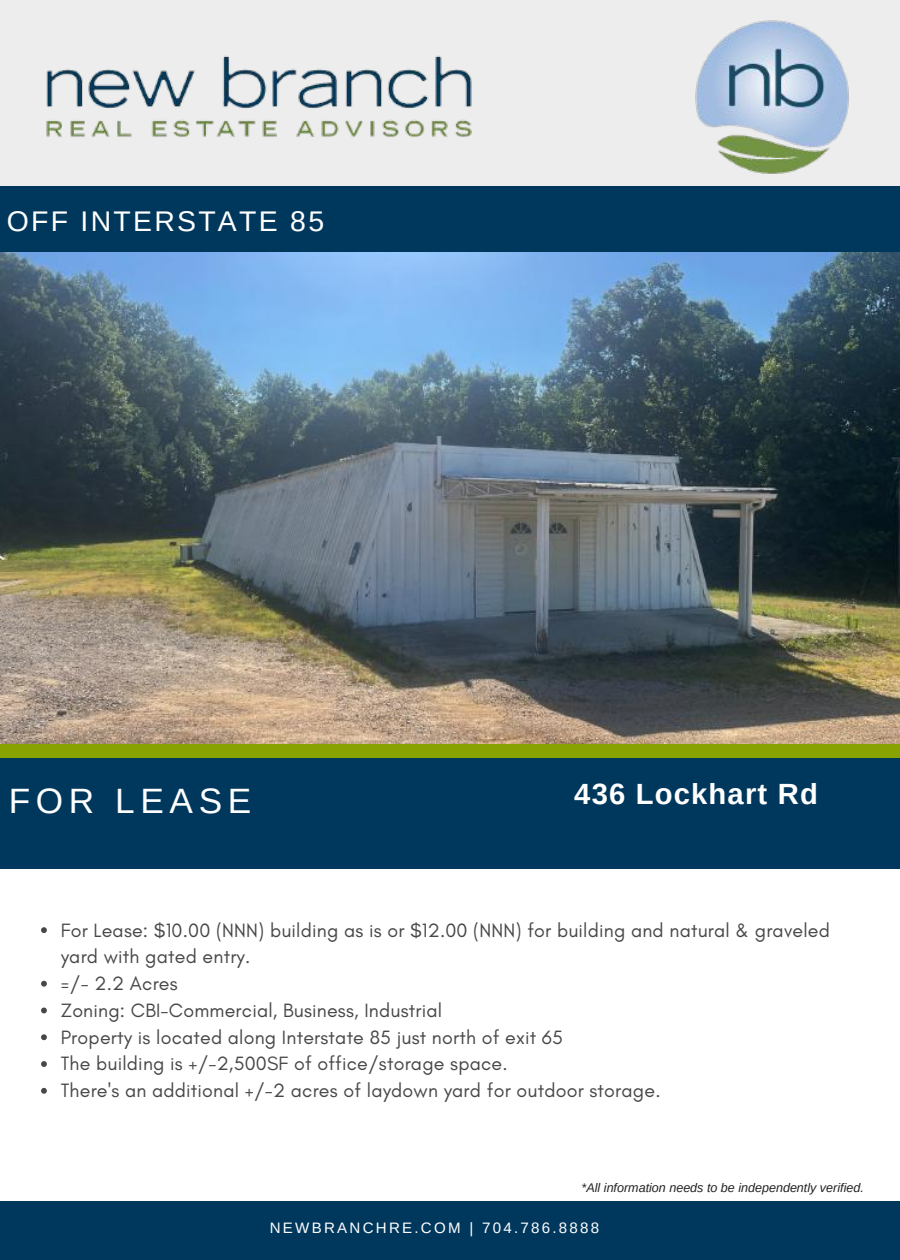
<style>
.page{position:relative;width:900px;height:1260px;background:#fff}
.page>*{position:absolute;margin:0;border:0;box-sizing:border-box;transform-origin:0 0}
.t1{font:35.25px "Arimo";letter-spacing:.16em;color:#fff}
.t2{font:700 29.25px "Arimo";letter-spacing:.04em;color:#fff}
.t3{font:28.5px "Arimo";letter-spacing:.08em;color:#fff}
.t4{font:19.75px/26.8px "Glacial Indifference";letter-spacing:.01em;color:#474747}
.t5{font:15px "Arimo";letter-spacing:.15em;color:#fff}
.t6{font:italic 12.5px "Arimo";color:#222}
</style>
<div class="page">
<div style="left:0;top:1201px;width:900px;height:59px;background:#00385d"></div>
<div style="left:0;top:744px;width:900px;height:14px;background:#88a201"></div>
<div style="left:0;top:758px;width:900px;height:111px;background:#00385d"></div>
<div style="left:0;top:0;width:900px;height:201px;background:#ededed"></div>
<img style="left:695px;top:20px;width:154px;height:154px">
<img style="left:46px;top:55px;width:426px;height:82px">
<div style="left:0;top:186px;width:900px;height:72px;background:#00385d"></div>
<img style="left:0;top:253px;width:900px;height:491px">
<svg style="left:41px;top:927px;width:6px;height:6px"></svg>
<svg style="left:41px;top:981px;width:6px;height:6px"></svg>
<svg style="left:41px;top:1008px;width:6px;height:5px"></svg>
<svg style="left:41px;top:1034px;width:6px;height:6px"></svg>
<svg style="left:41px;top:1061px;width:6px;height:6px"></svg>
<svg style="left:41px;top:1088px;width:6px;height:6px"></svg>
<h3 class="t3" style="left:7px;top:205px;width:319px">OFF INTERSTATE 85</h3>
<h1 class="t1" style="left:9px;top:781px;width:244px">FOR LEASE</h1>
<h2 class="t2" style="left:574px;top:778px;width:245px">436 Lockhart Rd</h2>
<p class="t4" style="left:61px;top:916px;width:771px">For Lease: $10.00 (NNN) building as is or $12.00 (NNN) for building and natural &amp; graveled yard with gated entry.<br>=/- 2.2 Acres<br>Zoning: CBI-Commercial, Business, Industrial<br>Property is located along Interstate 85 just north of exit 65<br>The building is +/-2,500SF of office/storage space.<br>There's an additional +/-2 acres of laydown yard for outdoor storage.</p>
<p class="t6" style="left:582px;top:1181px;width:284px">*All information needs to be independently verified.</p>
<p class="t5" style="left:270px;top:1220px;width:331px">NEWBRANCHRE.COM | 704.786.8888</p>
</div>
